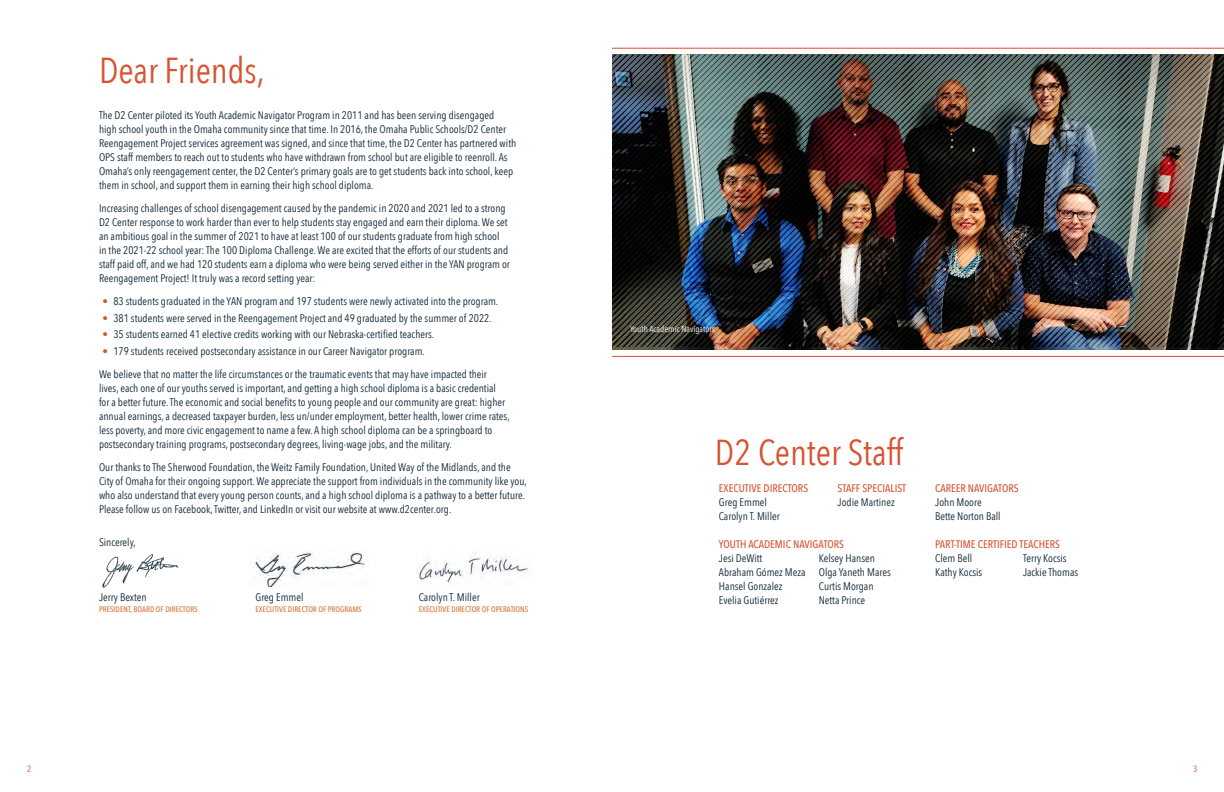
<style>
.page{position:relative;width:1224px;height:792px;background:#fff}
.page>*{position:absolute;margin:0;border:0;box-sizing:border-box;transform-origin:0 0}
.t1{font:36px "Avenir Next Condensed";color:#d75332}
.t2{font:11px/14px "Avenir Next Condensed";color:#112736}
.t3{font:500 11px "Avenir Next Condensed";color:#d75332}
.t4{font:9px "Avenir Next Condensed";color:#fff}
.t5{font:9px "Avenir Next Condensed";color:#d75332}
.t6{font:500 8px "Avenir Next Condensed";color:#db722e}
.s1{color:#d75332}
</style>
<div class="page">
<img style="left:102px;top:554px;width:77px;height:34px">
<img style="left:253px;top:551px;width:112px;height:36px">
<img style="left:417px;top:556px;width:112px;height:27px">
<hr style="left:612px;top:356px;width:612px;height:1px;background:#d75332">
<hr style="left:612px;top:48px;width:612px;height:1px;background:#d75332">
<img style="left:612px;top:55px;width:612px;height:291px">
<div style="left:628px;top:323px;width:94px;height:19px;background:#231f20;opacity:.75"></div>
<h1 class="t1" style="left:99px;top:39px;width:167px">Dear Friends,</h1>
<p class="t2" style="left:99px;top:108px;width:419px">The D2 Center piloted its Youth Academic Navigator Program in 2011 and has been serving disengaged<br>high school youth in the Omaha community since that time. In 2016, the Omaha Public Schools/D2 Center Reengagement Project services agreement was signed, and since that time, the D2 Center has partnered with OPS staff members to reach out to students who have withdrawn from school but are eligible to reenroll. As Omaha’s only reengagement center, the D2 Center’s primary goals are to get students back into school, keep them in school, and support them in earning their high school diploma.</p>
<p class="t2" style="left:99px;top:201px;width:412px">Increasing challenges of school disengagement caused by the pandemic in 2020 and 2021 led to a strong D2 Center response to work harder than ever to help students stay engaged and earn their diploma. We set an ambitious goal in the summer of 2021 to have at least 100 of our students graduate from high school<br>in the 2021-22 school year: The 100 Diploma Challenge. We are excited that the efforts of our students and staff paid off, and we had 120 students earn a diploma who were being served either in the YAN program or Reengagement Project! It truly was a record setting year:</p>
<p class="t2" style="left:103px;top:294px;width:397px"><span class="s1">•</span> 83 students graduated in the YAN program and 197 students were newly activated into the program.</p>
<p class="t2" style="left:103px;top:310px;width:391px"><span class="s1">•</span> 381 students were served in the Reengagement Project and 49 graduated by the summer of 2022.</p>
<p class="t2" style="left:103px;top:327px;width:333px"><span class="s1">•</span> 35 students earned 41 elective credits working with our Nebraska-certified teachers.</p>
<p class="t2" style="left:99px;top:339px;width:389px;line-height:23px;text-indent:4px"><span class="s1">•</span> 179 students received postsecondary assistance in our Career Navigator program.<br>We believe that no matter the life circumstances or the traumatic events that may have impacted their</p>
<p class="t2" style="left:99px;top:381px;width:412px">lives, each one of our youths served is important, and getting a high school diploma is a basic credential<br>for a better future. The economic and social benefits to young people and our community are great: higher annual earnings, a decreased taxpayer burden, less un/under employment, better health, lower crime rates, less poverty, and more civic engagement to name a few. A high school diploma can be a springboard to postsecondary training programs, postsecondary degrees, living-wage jobs, and the military.</p>
<p class="t2" style="left:99px;top:460px;width:430px">Our thanks to The Sherwood Foundation, the Weitz Family Foundation, United Way of the Midlands, and the City of Omaha for their ongoing support. We appreciate the support from individuals in the community like you, who also understand that every young person counts, and a high school diploma is a pathway to a better future.<br>Please follow us on Facebook, Twitter, and LinkedIn or visit our website at www.d2center.org.</p>
<p class="t2" style="left:99px;top:535px;width:38px">Sincerely,</p>
<p class="t2" style="left:99px;top:590px;width:49px">Jerry Bexten</p>
<p class="t6" style="left:99px;top:605px;width:100px">PRESIDENT, BOARD OF DIRECTORS</p>
<p class="t2" style="left:256px;top:590px;width:50px">Greg Emmel</p>
<p class="t6" style="left:256px;top:605px;width:108px">EXECUTIVE DIRECTOR OF PROGRAMS</p>
<p class="t2" style="left:419px;top:590px;width:62px">Carolyn T. Miller</p>
<p class="t6" style="left:419px;top:605px;width:111px">EXECUTIVE DIRECTOR OF OPERATIONS</p>
<p class="t4" style="left:630px;top:321px;width:86px">Youth Academic Navigators</p>
<h1 class="t1" style="left:715px;top:422px;width:190px">D2 Center Staff</h1>
<p class="t3" style="left:838px;top:481px;width:70px">STAFF SPECIALIST</p>
<p class="t2" style="left:838px;top:495px;width:59px">Jodie Martinez</p>
<p class="t3" style="left:719px;top:481px;width:91px">EXECUTIVE DIRECTORS</p>
<p class="t2" style="left:719px;top:495px;width:62px">Greg Emmel<br>Carolyn T. Miller</p>
<p class="t3" style="left:719px;top:537px;width:127px">YOUTH ACADEMIC NAVIGATORS</p>
<p class="t2" style="left:719px;top:550px;width:88px">Jesi DeWitt<br>Abraham Gómez Meza<br>Hansel Gonzalez<br>Evelia Gutiérrez</p>
<p class="t2" style="left:819px;top:550px;width:73px">Kelsey Hansen<br>Olga Yaneth Mares<br>Curtis Morgan<br>Netta Prince</p>
<p class="t3" style="left:935px;top:481px;width:85px">CAREER NAVIGATORS</p>
<p class="t2" style="left:935px;top:495px;width:67px">John Moore<br>Bette Norton Ball</p>
<p class="t3" style="left:935px;top:537px;width:126px">PART-TIME CERTIFIED TEACHERS</p>
<p class="t2" style="left:935px;top:550px;width:49px">Clem Bell<br>Kathy Kocsis</p>
<p class="t2" style="left:1023px;top:550px;width:57px">Terry Kocsis<br>Jackie Thomas</p>
<p class="t5" style="left:27px;top:761px;width:6px">2</p>
<p class="t5" style="left:1193px;top:761px;width:6px">3</p>
</div>
